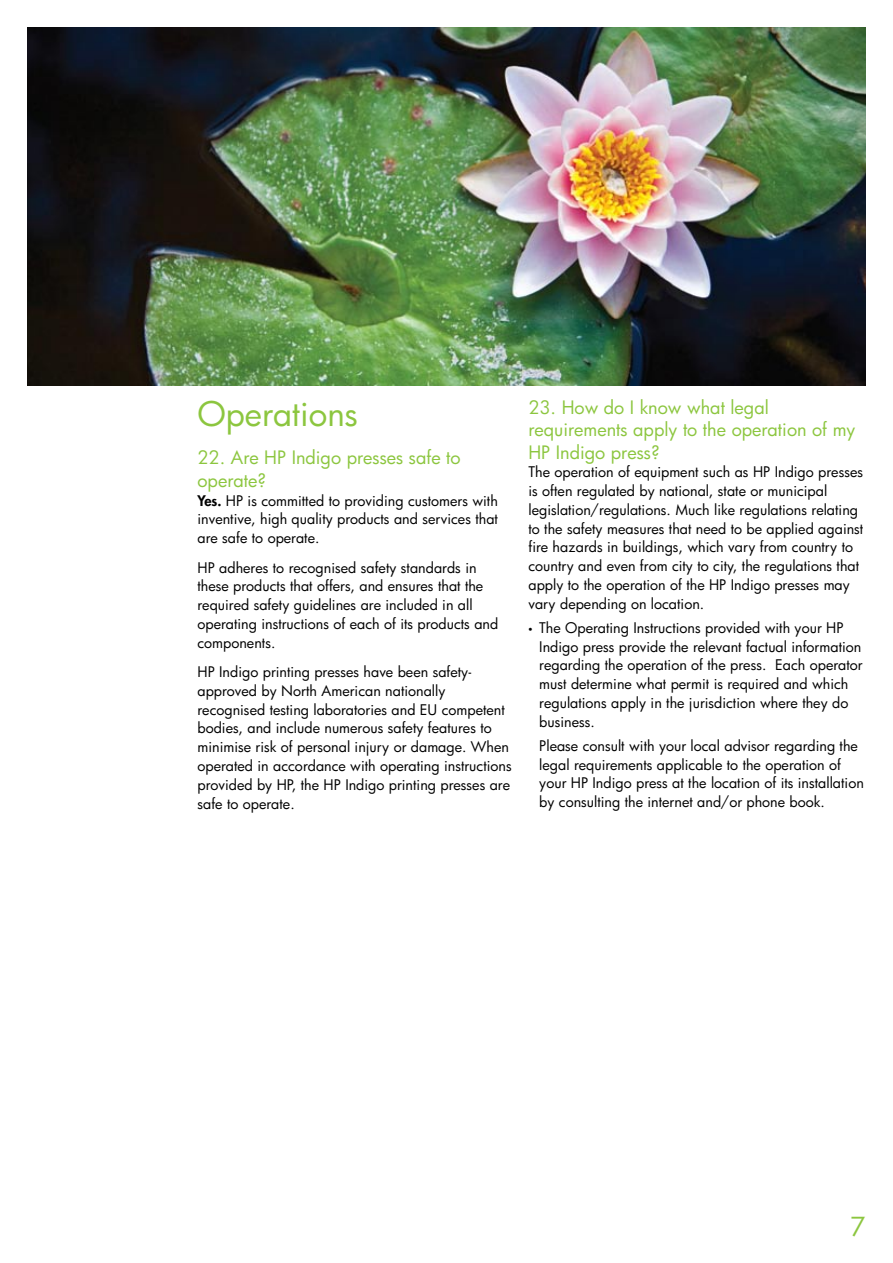
<style>
.page{position:relative;width:893px;height:1263px;background:#fff}
.page>*{position:absolute;margin:0;border:0;box-sizing:border-box;transform-origin:0 0}
.t1{font:33px "Futura";color:#8cc63f}
.t2{font:25.5px "Futura";color:#8cc63f}
.t3{font:18px/22.5px "Futura";color:#8cc63f}
.t4{font:14.25px/18.8px "Futura";color:#000}
.s1{font-weight:800}
.s2{font-family:"Myriad Pro"}
</style>
<div class="page">
<img style="left:27px;top:27px;width:839px;height:359px">
<h1 class="t1" style="left:197px;top:391px;width:162px">Operations</h1>
<p class="t3" style="left:197px;top:446px;width:265px">22. Are HP Indigo presses safe to operate?</p>
<p class="t4" style="left:197px;top:491px;width:302px;text-align:justify"><span class="s1">Yes.</span> HP is committed to providing customers with inventive, high quality products and services that are safe to operate.</p>
<p class="t4" style="left:197px;top:558px;width:302px">HP adheres to recognised safety standards in these products that offers, and ensures that the required safety guidelines are included in all operating instructions of each of its products and components.</p>
<p class="t4" style="left:197px;top:662px;width:316px">HP Indigo printing presses have been safety&shy;approved by North American nationally recognised testing laboratories and EU competent bodies, and include numerous safety features to minimise risk of personal injury or damage. When operated in accordance with operating instructions provided by HP, the HP Indigo printing presses are safe to operate.</p>
<p class="t3" style="left:528px;top:396px;width:329px">23. How do I know what legal requirements apply to the operation of my<br>HP Indigo press?</p>
<p class="t4" style="left:528px;top:463px;width:336px">The operation of equipment such as HP Indigo presses is often regulated by national, state or municipal legislation/regulations. Much like regulations relating to the safety measures that need to be applied against fire hazards in buildings, which vary from country to country and even from city to city, the regulations that apply to the operation of the HP Indigo presses may vary depending on location.</p>
<p class="t4" style="left:539px;top:618px;width:325px;text-indent:-11px"><span class="s2">•</span> The Operating Instructions provided with your HP Indigo press provide the relevant factual information regarding the operation of the press. Each operator must determine what permit is required and which regulations apply in the jurisdiction where they do business.</p>
<p class="t4" style="left:539px;top:736px;width:326px">Please consult with your local advisor regarding the legal requirements applicable to the operation of your HP Indigo press at the location of its installation by consulting the internet and/or phone book.</p>
<h2 class="t2" style="left:850px;top:1209px;width:17px">7</h2>
</div>
